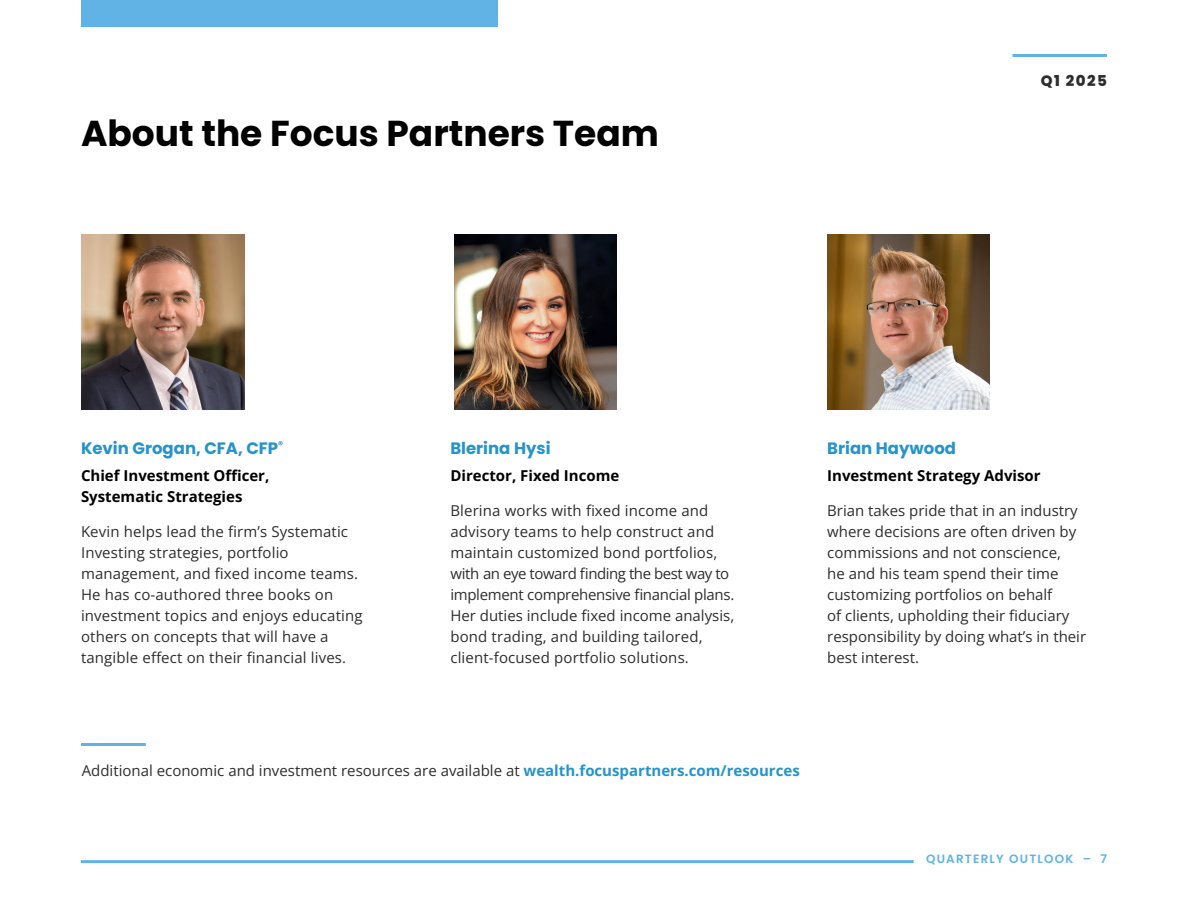
<style>
.page{position:relative;width:1188px;height:918px;background:#fff}
.page>*{position:absolute;margin:0;border:0;box-sizing:border-box;transform-origin:0 0}
.t1{font:700 36px "Poppins";color:#000}
.t2{font:700 16.5px "Poppins";color:#2693ca}
.t3{font:15px/21px "Open Sans";color:#2d2d2d}
.t4{font:700 15px/21px "Open Sans";color:#000}
.t5{font:800 15px "Poppins";letter-spacing:.1em;color:#2d2d2d}
.t6{font:600 12px "Poppins";letter-spacing:.1em;color:#60b3e4}
.s1{font-weight:700;color:#2693ca}
</style>
<div class="page">
<div style="left:81px;top:0;width:416px;height:27px;background:#60b3e4"></div>
<hr style="left:81px;top:860px;width:833px;height:3px;background:#60b3e4">
<hr style="left:1012px;top:54px;width:95px;height:3px;background:#60b3e4">
<img style="left:454px;top:234px;width:163px;height:176px">
<img style="left:82px;top:234px;width:162px;height:176px">
<img style="left:827px;top:234px;width:163px;height:176px">
<hr style="left:81px;top:743px;width:65px;height:3px;background:#60b3e4">
<h1 class="t1" style="left:81px;top:112px;width:580px">About the Focus Partners Team</h1>
<p class="t5" style="left:1041px;top:72px;width:68px">Q1 2025</p>
<p class="t2" style="left:81px;top:438px;width:204px">Kevin Grogan, CFA, CFP<sup>®</sup></p>
<p class="t4" style="left:81px;top:465px;width:190px">Chief Investment Officer,<br>Systematic Strategies</p>
<p class="t3" style="left:81px;top:521px;width:283px">Kevin helps lead the firm’s Systematic Investing strategies, portfolio management, and fixed income teams.<br>He has co-authored three books on investment topics and enjoys educating others on concepts that will have a tangible effect on their financial lives.</p>
<p class="t2" style="left:450px;top:438px;width:102px">Blerina Hysi</p>
<p class="t4" style="left:450px;top:465px;width:170px">Director, Fixed Income</p>
<p class="t3" style="left:450px;top:500px;width:285px">Blerina works with fixed income and advisory teams to help construct and maintain customized bond portfolios, with an eye toward finding the best way to implement comprehensive financial plans.<br>Her duties include fixed income analysis, bond trading, and building tailored, client-focused portfolio solutions.</p>
<p class="t2" style="left:827px;top:438px;width:130px">Brian Haywood</p>
<p class="t4" style="left:827px;top:465px;width:215px">Investment Strategy Advisor</p>
<p class="t3" style="left:827px;top:500px;width:261px">Brian takes pride that in an industry where decisions are often driven by commissions and not conscience,<br>he and his team spend their time customizing portfolios on behalf<br>of clients, upholding their fiduciary responsibility by doing what’s in their best interest.</p>
<p class="t3" style="left:82px;top:760px;width:720px">Additional economic and investment resources are available at <span class="s1">wealth.focuspartners.com/resources</span></p>
<p class="t6" style="left:926px;top:852px;width:182px">QUARTERLY OUTLOOK – 7</p>
</div>
